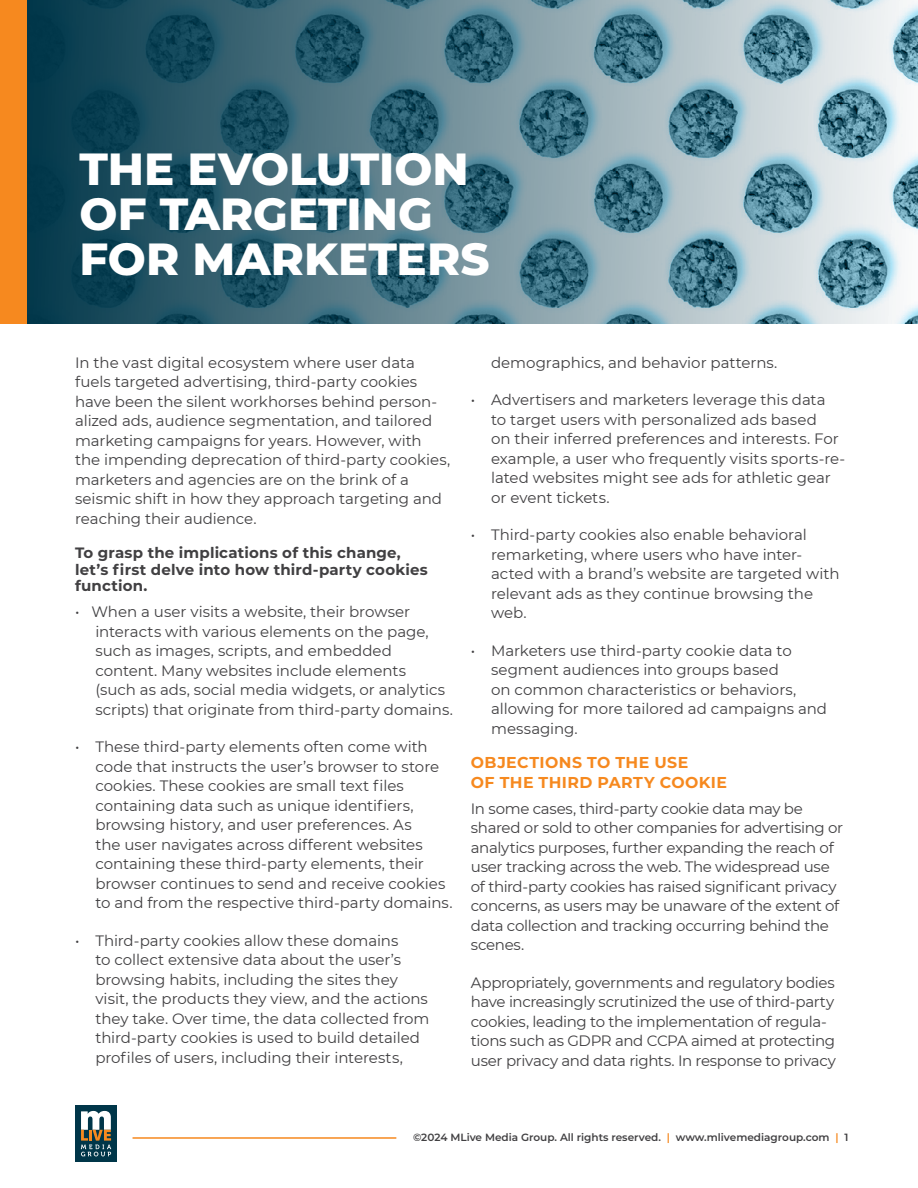
<style>
.page{position:relative;width:918px;height:1188px;background:#fff}
.page>*{position:absolute;margin:0;border:0;box-sizing:border-box;transform-origin:0 0}
.t1{font:800 45px/45px "Montserrat";color:#fff}
.t2{font:700 15.75px/19.5px "Montserrat";letter-spacing:.025em;color:#f6891f}
.t3{font:15px/19.5px "Montserrat";letter-spacing:-.005em;color:#414042}
.t4{font:15px/19.5px "Montserrat";letter-spacing:-.025em;color:#414042}
.t5{font:700 15px/16.5px "Montserrat";letter-spacing:.01em;color:#414042}
.t6{font:600 10.5px "Montserrat";color:#414042}
.s1{color:#f6891f}
</style>
<div class="page">
<img style="left:27px;top:0;width:891px;height:324px">
<div style="left:0;top:0;width:27px;height:324px;background:#f6891f"></div>
<div style="left:75px;top:1105px;width:42px;height:57px;background:#003649"></div>
<svg style="left:81px;top:1111px;width:30px;height:45px"></svg>
<hr style="left:133px;top:1137px;width:263px;height:2px;background:#f6891f">
<h1 class="t1" style="left:80px;top:144px;width:412px">THE EVOLUTION<br>OF TARGETING<br>FOR MARKETERS</h1>
<p class="t3" style="left:75px;top:352px;width:377px">In the vast digital ecosystem where user data fuels targeted advertising, third-party cookies have been the silent workhorses behind person&shy;alized ads, audience segmentation, and tailored marketing campaigns for years. However, with the impending deprecation of third-party cookies, marketers and agencies are on the brink of a seismic shift in how they approach targeting and reaching their audience.</p>
<p class="t5" style="left:75px;top:544px;width:354px">To grasp the implications of this change, let’s first delve into how third-party cookies function.</p>
<p class="t3" style="left:95px;top:602px;width:359px;text-indent:-20px">• When a user visits a website, their browser interacts with various elements on the page, such as images, scripts, and embedded content. Many websites include elements<br>(such as ads, social media widgets, or analytics scripts) that originate from third-party domains.</p>
<p class="t3" style="left:95px;top:737px;width:359px;text-indent:-20px">• These third-party elements often come with code that instructs the user’s browser to store cookies. These cookies are small text files containing data such as unique identifiers, browsing history, and user preferences. As<br>the user navigates across different websites containing these third-party elements, their browser continues to send and receive cookies to and from the respective third-party domains.</p>
<p class="t3" style="left:95px;top:930px;width:335px;text-indent:-20px">• Third-party cookies allow these domains<br>to collect extensive data about the user’s browsing habits, including the sites they visit, the products they view, and the actions they take. Over time, the data collected from third-party cookies is used to build detailed profiles of users, including their interests,</p>
<p class="t3" style="left:491px;top:352px;width:288px">demographics, and behavior patterns.</p>
<p class="t3" style="left:491px;top:390px;width:356px;text-indent:-20px">• Advertisers and marketers leverage this data<br>to target users with personalized ads based<br>on their inferred preferences and interests. For example, a user who frequently visits sports-re&shy;lated websites might see ads for athletic gear or event tickets.</p>
<p class="t3" style="left:491px;top:525px;width:350px;text-indent:-20px">• Third-party cookies also enable behavioral remarketing, where users who have inter&shy;acted with a brand’s website are targeted with relevant ads as they continue browsing the web.</p>
<p class="t3" style="left:491px;top:640px;width:337px;text-indent:-20px">• Marketers use third-party cookie data to segment audiences into groups based<br>on common characteristics or behaviors, allowing for more tailored ad campaigns and messaging.</p>
<p class="t2" style="left:471px;top:752px;width:258px">OBJECTIONS TO THE USE<br>OF THE THIRD PARTY COOKIE</p>
<p class="t4" style="left:471px;top:798px;width:374px">In some cases, third-party cookie data may be shared or sold to other companies for advertising or analytics purposes, further expanding the reach of user tracking across the web. The widespread use of third-party cookies has raised significant privacy concerns, as users may be unaware of the extent of data collection and tracking occurring behind the scenes.</p>
<p class="t4" style="left:471px;top:972px;width:367px">Appropriately, governments and regulatory bodies have increasingly scrutinized the use of third-party cookies, leading to the implementation of regula&shy;tions such as GDPR and CCPA aimed at protecting user privacy and data rights. In response to privacy</p>
<p class="t6" style="left:413px;top:1130px;width:437px">©2024 MLive Media Group. All rights reserved. <span class="s1">|</span> www.mlivemediagroup.com <span class="s1">|</span> 1</p>
</div>
